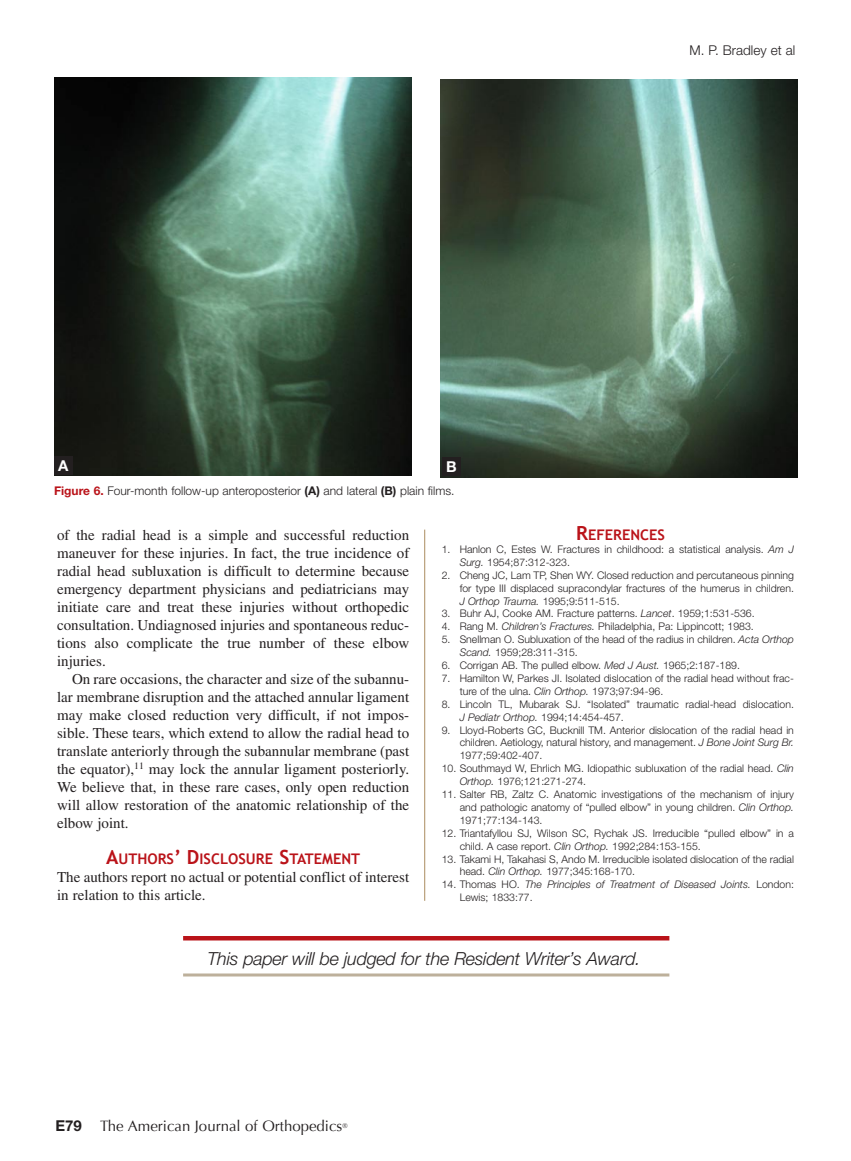
<style>
.page{position:relative;width:851px;height:1161px;background:#fff}
.page>*{position:absolute;margin:0;border:0;box-sizing:border-box;transform-origin:0 0}
.t1{font:italic 300 18px "Helvetica Neue";letter-spacing:-.015em;color:#231f20}
.t2{font:15px/18px "Times";color:#231f20;text-align:justify}
.t3{font:15px "Optima";color:#231f20}
.t4{font:700 15px "Helvetica Neue";color:#fff}
.t5{font:700 14.7px "Trebuchet MS";color:#ba1319}
.t6{font:300 13.5px "Helvetica Neue";color:#231f20}
.t7{font:300 12px "Helvetica Neue";color:#231f20}
.t8{font:300 10.5px/12.9px "Helvetica Neue";color:#231f20}
.t9{font:italic 300 10.5px/12.9px "Helvetica Neue";color:#231f20}
.s1{font-weight:700;color:#ba1319}
.s2{font-weight:700}
.s3{font-size:19.5px}
.s4{font-style:italic}
.s5{font-style:normal}
.s6{font-family:"Helvetica Neue";font-weight:700}
</style>
<div class="page">
<hr style="left:424px;top:530px;width:1px;height:371px;background:#ab8d60">
<img style="left:440px;top:80px;width:357px;height:397px">
<img style="left:54px;top:78px;width:358px;height:397px">
<div style="left:54px;top:456px;width:18px;height:19px;background:#231f20"></div>
<div style="left:442px;top:457px;width:18px;height:19px;background:#231f20"></div>
<hr style="left:183px;top:936px;width:486px;height:4px;background:#ba1319">
<hr style="left:183px;top:974px;width:486px;height:2px;background:#bdb09b">
<h2 class="t4" style="left:58px;top:456px;width:12px">A</h2>
<h2 class="t4" style="left:446px;top:457px;width:12px">B</h2>
<p class="t7" style="left:54px;top:484px;width:402px"><span class="s1">Figure 6.</span> Four-month follow-up anteroposterior <span class="s2">(A)</span> and lateral <span class="s2">(B)</span> plain films.</p>
<p class="t6" style="left:689px;top:42px;width:107px">M. P. Bradley et al</p>
<p class="t2" style="left:57px;top:526px;width:354px">of the radial head is a simple and successful reduction maneuver for these injuries. In fact, the true incidence of radial head subluxation is difficult to determine because emergency department physicians and pediatricians may initiate care and treat these injuries without orthopedic consultation. Undiagnosed injuries and spontaneous reduc&shy;tions also complicate the true number of these elbow injuries.</p>
<p class="t2" style="left:57px;top:670px;width:354px;text-indent:15px">On rare occasions, the character and size of the subannu&shy;lar membrane disruption and the attached annular ligament may make closed reduction very difficult, if not impos&shy;sible. These tears, which extend to allow the radial head to translate anteriorly through the subannular membrane (past the equator),<sup>11</sup> may lock the annular ligament posteriorly.<br>We believe that, in these rare cases, only open reduction will allow restoration of the anatomic relationship of the elbow joint.</p>
<h3 class="t5" style="left:106px;top:850px;width:255px"><span class="s3">A</span>UTHORS<span class="s3">’ D</span>ISCLOSURE <span class="s3">S</span>TATEMENT</h3>
<h2 class="t2" style="left:57px;top:868px;width:354px">The authors report no actual or potential conflict of interest in relation to this article.</h2>
<h3 class="t5" style="left:576px;top:526px;width:90px"><span class="s3">R</span>EFERENCES</h3>
<p class="t8" style="left:459px;top:542px;width:336px;text-indent:-18px">1. Hanlon C, Estes W. Fractures in childhood: a statistical analysis. <span class="s4">Am J<br>Surg.</span> 1954;87:312-323.</p>
<p class="t8" style="left:459px;top:568px;width:336px;text-align:justify;text-indent:-18px">2. Cheng JC, Lam TP, Shen WY. Closed reduction and percutaneous pinning for type III displaced supracondylar fractures of the humerus in children.<br><span class="s4">J Orthop Trauma.</span> 1995;9:511-515.</p>
<p class="t8" style="left:441px;top:607px;width:314px">3. Buhr AJ, Cooke AM. Fracture patterns. <span class="s4">Lancet</span>. 1959;1:531-536.</p>
<p class="t8" style="left:441px;top:620px;width:314px">4. Rang M. <span class="s4">Children’s Fractures.</span> Philadelphia, Pa: Lippincott; 1983.</p>
<p class="t8" style="left:459px;top:633px;width:336px;text-indent:-18px">5. Snellman O. Subluxation of the head of the radius in children. <span class="s4">Acta Orthop<br>Scand.</span> 1959;28:311-315.</p>
<p class="t8" style="left:441px;top:659px;width:300px">6. Corrigan AB. The pulled elbow. <span class="s4">Med J Aust.</span> 1965;2:187-189.</p>
<p class="t8" style="left:459px;top:671px;width:336px;text-indent:-18px">7. Hamilton W, Parkes JI. Isolated dislocation of the radial head without frac&shy;ture of the ulna. <span class="s4">Clin Orthop.</span> 1973;97:94-96.</p>
<p class="t8" style="left:459px;top:697px;width:336px;text-indent:-18px">8. Lincoln TL, Mubarak SJ. “Isolated” traumatic radial-head dislocation.<br><span class="s4">J Pediatr Orthop.</span> 1994;14:454-457.</p>
<p class="t8" style="left:459px;top:723px;width:336px;text-align:justify;text-indent:-18px">9. Lloyd-Roberts GC, Bucknill TM. Anterior dislocation of the radial head in children. Aetiology, natural history, and management. <span class="s4">J Bone Joint Surg Br.<br></span>1977;59:402-407.</p>
<p class="t8" style="left:459px;top:762px;width:336px;text-indent:-18px">10. Southmayd W, Ehrlich MG. Idiopathic subluxation of the radial head. <span class="s4">Clin<br>Orthop.</span> 1976;121:271-274.</p>
<p class="t8" style="left:459px;top:788px;width:336px;text-align:justify;text-indent:-18px">11. Salter RB, Zaltz C. Anatomic investigations of the mechanism of injury and pathologic anatomy of “pulled elbow” in young children. <span class="s4">Clin Orthop.<br></span>1971;77:134-143.</p>
<p class="t8" style="left:459px;top:826px;width:336px;text-indent:-18px">12. Triantafyllou SJ, Wilson SC, Rychak JS. Irreducible “pulled elbow” in a child. A case report. <span class="s4">Clin Orthop.</span> 1992;284:153-155.</p>
<p class="t8" style="left:459px;top:852px;width:336px;text-indent:-18px">13. Takami H, Takahasi S, Ando M. Irreducible isolated dislocation of the radial head. <span class="s4">Clin Orthop.</span> 1977;345:168-170.</p>
<p class="t9" style="left:459px;top:878px;width:336px;text-indent:-18px"><span class="s5">14. Thomas HO.</span> The Principles of Treatment of Diseased Joints. <span class="s5">London:<br>Lewis; 1833:77.</span></p>
<h1 class="t1" style="left:207px;top:948px;width:434px">This paper will be judged for the Resident Writer’s Award.</h1>
<h2 class="t3" style="left:56px;top:1117px;width:293px"><span class="s6">E79</span> The American Journal of Orthopedics<sup>®</sup></h2>
</div>
